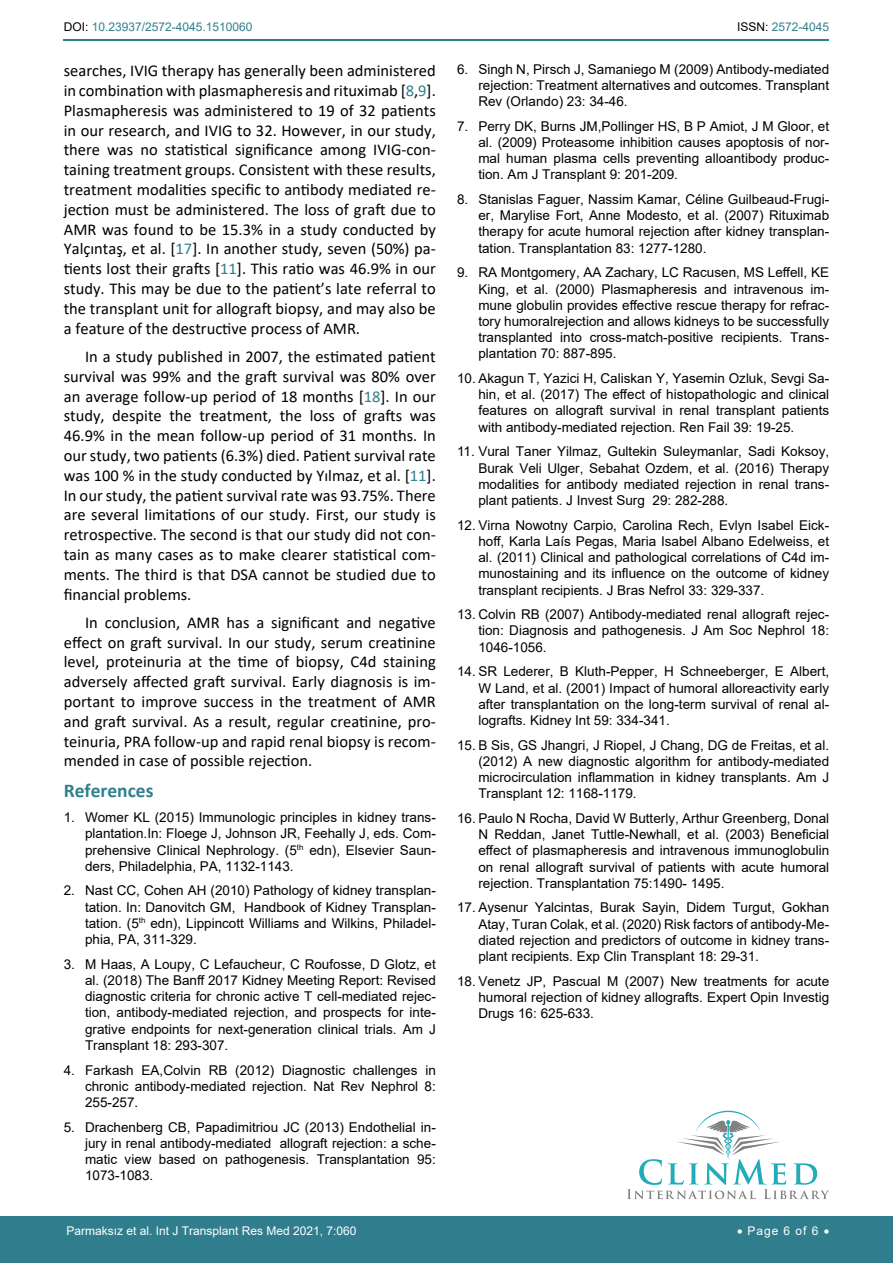
<style>
.page{position:relative;width:893px;height:1263px;background:#fff}
.page>*{position:absolute;margin:0;border:0;box-sizing:border-box;transform-origin:0 0}
.t1{font:700 19.5px "Calibri";color:#30808d}
.t2{font:16.5px/19.8px "Calibri";color:#000;text-align:justify}
.t3{font:13.5px/16.2px "Arial";color:#000;text-align:justify}
.t4{font:12px "Arial";color:#fff}
.t5{font:12px "Arial";color:#30808d}
.s1{color:#000}
.s2{color:#30808d}
</style>
<div class="page">
<hr style="left:64px;top:40px;width:765px;height:1px;background:#30808d">
<div style="left:0;top:1217px;width:893px;height:46px;background:#307d8d"></div>
<svg style="left:627px;top:1111px;width:202px;height:88px"></svg>
<p class="t5" style="left:64px;top:19px;width:190px"><span class="s1">DOI:</span> 10.23937/2572-4045.1510060</p>
<p class="t5" style="left:737px;top:19px;width:94px"><span class="s1">ISSN:</span> 2572-4045</p>
<p class="t2" style="left:64px;top:60px;width:374px">searches, IVIG therapy has generally been administered in combination with plasmapheresis and rituximab [<span class="s2">8</span>,<span class="s2">9</span>].<br>Plasmapheresis was administered to 19 of 32 patients in our research, and IVIG to 32. However, in our study, there was no statistical significance among IVIG-con&shy;taining treatment groups. Consistent with these results, treatment modalities specific to antibody mediated re&shy;jection must be administered. The loss of graft due to AMR was found to be 15.3% in a study conducted by Yalçıntaş, et al. [<span class="s2">17</span>]. In another study, seven (50%) pa&shy;tients lost their grafts [<span class="s2">11</span>]. This ratio was 46.9% in our study. This may be due to the patient’s late referral to the transplant unit for allograft biopsy, and may also be a feature of the destructive process of AMR.</p>
<p class="t2" style="left:64px;top:346px;width:374px;text-indent:21px">In a study published in 2007, the estimated patient survival was 99% and the graft survival was 80% over an average follow-up period of 18 months [<span class="s2">18</span>]. In our study, despite the treatment, the loss of grafts was 46.9% in the mean follow-up period of 31 months. In our study, two patients (6.3%) died. Patient survival rate was 100 % in the study conducted by Yılmaz, et al. [<span class="s2">11</span>].<br>In our study, the patient survival rate was 93.75%. There are several limitations of our study. First, our study is retrospective. The second is that our study did not con&shy;tain as many cases as to make clearer statistical com&shy;ments. The third is that DSA cannot be studied due to financial problems.</p>
<p class="t2" style="left:64px;top:612px;width:374px;text-indent:21px">In conclusion, AMR has a significant and negative effect on graft survival. In our study, serum creatinine level, proteinuria at the time of biopsy, C4d staining adversely affected graft survival. Early diagnosis is im&shy;portant to improve success in the treatment of AMR and graft survival. As a result, regular creatinine, pro&shy;teinuria, PRA follow-up and rapid renal biopsy is recom&shy;mended in case of possible rejection.</p>
<h1 class="t1" style="left:64px;top:777px;width:91px">References</h1>
<p class="t3" style="left:85px;top:809px;width:352px;text-indent:-21px">1. Womer KL (2015) Immunologic principles in kidney trans&shy;plantation.In: Floege J, Johnson JR, Feehally J, eds. Com&shy;prehensive Clinical Nephrology. (5<sup>th</sup> edn), Elsevier Saun&shy;ders, Philadelphia, PA, 1132-1143.</p>
<p class="t3" style="left:85px;top:882px;width:352px;text-indent:-21px">2. Nast CC, Cohen AH (2010) Pathology of kidney transplan&shy;tation. In: Danovitch GM, Handbook of Kidney Transplan&shy;tation. (5<sup>th</sup> edn), Lippincott Williams and Wilkins, Philadel&shy;phia, PA, 311-329.</p>
<p class="t3" style="left:85px;top:956px;width:352px;text-indent:-21px">3. M Haas, A Loupy, C Lefaucheur, C Roufosse, D Glotz, et al. (2018) The Banff 2017 Kidney Meeting Report: Revised diagnostic criteria for chronic active T cell-mediated rejec&shy;tion, antibody-mediated rejection, and prospects for inte&shy;grative endpoints for next-generation clinical trials. Am J Transplant 18: 293-307.</p>
<p class="t3" style="left:85px;top:1061px;width:352px;text-indent:-21px">4. Farkash EA,Colvin RB (2012) Diagnostic challenges in chronic antibody-mediated rejection. Nat Rev Nephrol 8:<br>255-257.</p>
<p class="t3" style="left:85px;top:1119px;width:352px;text-indent:-21px">5. Drachenberg CB, Papadimitriou JC (2013) Endothelial in&shy;jury in renal antibody-mediated allograft rejection: a sche&shy;matic view based on pathogenesis. Transplantation 95:<br>1073-1083.</p>
<p class="t3" style="left:478px;top:61px;width:352px;text-indent:-21px">6. Singh N, Pirsch J, Samaniego M (2009) Antibody-mediated rejection: Treatment alternatives and outcomes. Transplant Rev (Orlando) 23: 34-46.</p>
<p class="t3" style="left:478px;top:118px;width:352px;text-indent:-21px">7. Perry DK, Burns JM,Pollinger HS, B P Amiot, J M Gloor, et al. (2009) Proteasome inhibition causes apoptosis of nor&shy;mal human plasma cells preventing alloantibody produc&shy;tion. Am J Transplant 9: 201-209.</p>
<p class="t3" style="left:478px;top:191px;width:352px;text-indent:-21px">8. Stanislas Faguer, Nassim Kamar, Céline Guilbeaud-Frugi&shy;er, Marylise Fort, Anne Modesto, et al. (2007) Rituximab therapy for acute humoral rejection after kidney transplan&shy;tation. Transplantation 83: 1277-1280.</p>
<p class="t3" style="left:478px;top:264px;width:352px;text-indent:-21px">9. RA Montgomery, AA Zachary, LC Racusen, MS Leffell, KE King, et al. (2000) Plasmapheresis and intravenous im&shy;mune globulin provides effective rescue therapy for refrac&shy;tory humoralrejection and allows kidneys to be successfully transplanted into cross-match-positive recipients. Trans&shy;plantation 70: 887-895.</p>
<p class="t3" style="left:478px;top:370px;width:352px;text-indent:-21px">10. Akagun T, Yazici H, Caliskan Y, Yasemin Ozluk, Sevgi Sa&shy;hin, et al. (2017) The effect of histopathologic and clinical features on allograft survival in renal transplant patients with antibody-mediated rejection. Ren Fail 39: 19-25.</p>
<p class="t3" style="left:478px;top:443px;width:352px;text-indent:-21px">11. Vural Taner Yilmaz, Gultekin Suleymanlar, Sadi Koksoy, Burak Veli Ulger, Sebahat Ozdem, et al. (2016) Therapy modalities for antibody mediated rejection in renal trans&shy;plant patients. J Invest Surg 29: 282-288.</p>
<p class="t3" style="left:478px;top:517px;width:352px;text-indent:-21px">12. Virna Nowotny Carpio, Carolina Rech, Evlyn Isabel Eick&shy;hoff, Karla Laís Pegas, Maria Isabel Albano Edelweiss, et al. (2011) Clinical and pathological correlations of C4d im&shy;munostaining and its influence on the outcome of kidney transplant recipients. J Bras Nefrol 33: 329-337.</p>
<p class="t3" style="left:478px;top:606px;width:352px;text-indent:-21px">13. Colvin RB (2007) Antibody-mediated renal allograft rejec&shy;tion: Diagnosis and pathogenesis. J Am Soc Nephrol 18:<br>1046-1056.</p>
<p class="t3" style="left:478px;top:663px;width:352px;text-indent:-21px">14. SR Lederer, B Kluth-Pepper, H Schneeberger, E Albert, W Land, et al. (2001) Impact of humoral alloreactivity early after transplantation on the long-term survival of renal al&shy;lografts. Kidney Int 59: 334-341.</p>
<p class="t3" style="left:478px;top:737px;width:352px;text-indent:-21px">15. B Sis, GS Jhangri, J Riopel, J Chang, DG de Freitas, et al. (2012) A new diagnostic algorithm for antibody-mediated microcirculation inflammation in kidney transplants. Am J Transplant 12: 1168-1179.</p>
<p class="t3" style="left:478px;top:810px;width:352px;text-indent:-21px">16. Paulo N Rocha, David W Butterly, Arthur Greenberg, Donal N Reddan, Janet Tuttle-Newhall, et al. (2003) Beneficial effect of plasmapheresis and intravenous immunoglobulin on renal allograft survival of patients with acute humoral rejection. Transplantation 75:1490- 1495.</p>
<p class="t3" style="left:478px;top:899px;width:352px;text-indent:-21px">17. Aysenur Yalcintas, Burak Sayin, Didem Turgut, Gokhan Atay, Turan Colak, et al. (2020) Risk factors of antibody-Me&shy;diated rejection and predictors of outcome in kidney trans&shy;plant recipients. Exp Clin Transplant 18: 29-31.</p>
<p class="t3" style="left:478px;top:973px;width:352px;text-indent:-21px">18. Venetz JP, Pascual M (2007) New treatments for acute humoral rejection of kidney allografts. Expert Opin Investig Drugs 16: 625-633.</p>
<p class="t4" style="left:66px;top:1223px;width:292px">Parmaksız et al. Int J Transplant Res Med 2021, 7:060</p>
<p class="t4" style="left:737px;top:1223px;width:94px">• Page 6 of 6 •</p>
</div>
